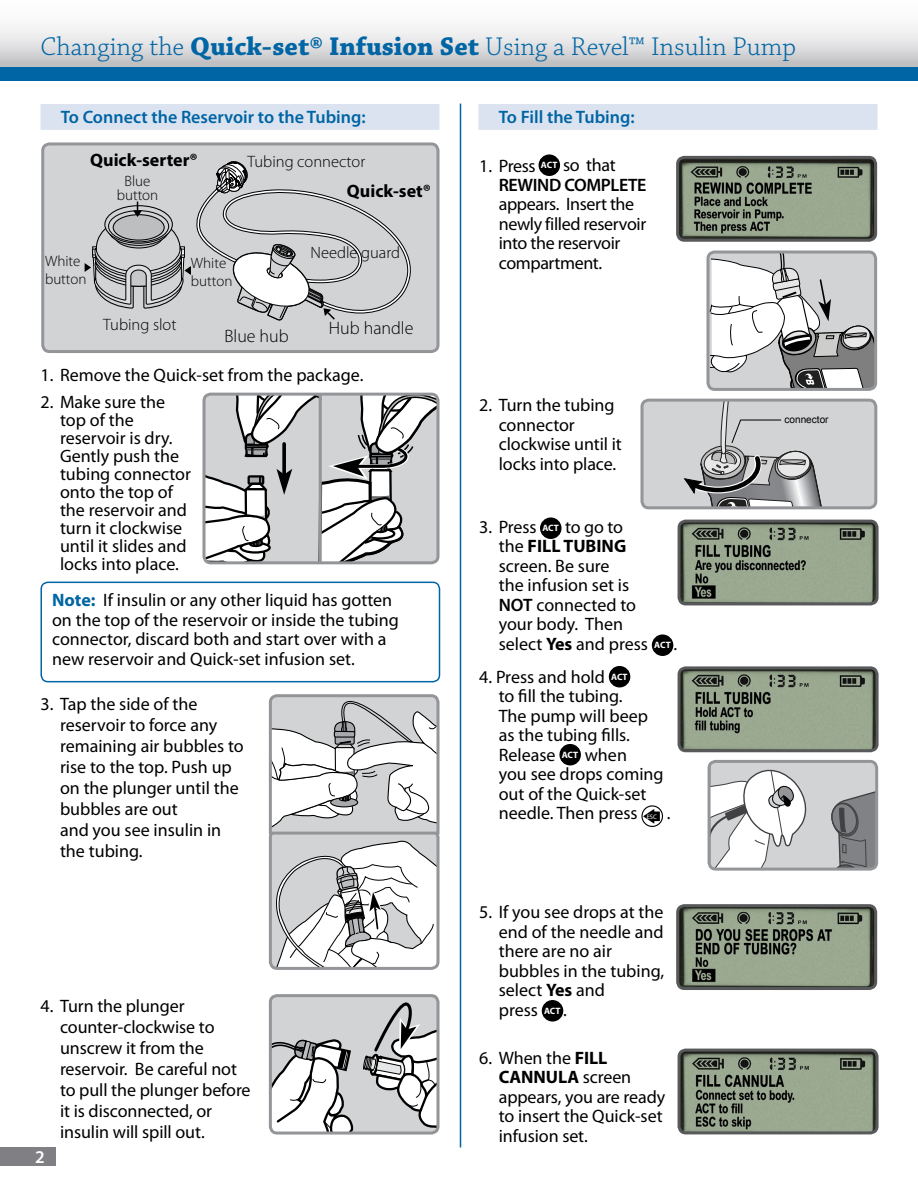
<style>
.page{position:relative;width:918px;height:1188px;background:#fff}
.page>*{position:absolute;margin:0;border:0;box-sizing:border-box;transform-origin:0 0}
.t1{font:300 27px "Chaparral Pro";color:#0065a4}
.t2{font:18px/19.5px "Myriad Pro";color:#000}
.t3{font:18px/19.5px "Myriad Pro";letter-spacing:-.02em;color:#000}
.t4{font:600 18px "Myriad Pro";color:#0065a4}
.t5{font:600 18px/19.4px "Myriad Pro";letter-spacing:-.02em;color:#000}
.t6{font:700 18px "Myriad Pro";color:#000}
.t7{font:300 18px "Myriad Pro";color:#000}
.t8{font:600 18px "Myriad Pro";color:#fff}
.t9{font:300 16.5px "Myriad Pro";color:#000}
.t10{font:300 15px/18px "Myriad Pro";color:#000}
.t11{font:10.05px "Arial";color:#010101}
.t12{font:6.45px "Myriad Pro";color:#fff}
.s1{font-weight:700}
.s2{font-weight:700;color:#0065a4}
.s3{font-weight:400}
.s4{font-weight:700;font-size:9.3px;color:#fff}
.s5{font-weight:600}
</style>
<div class="page">
<div style="left:0;top:0;width:918px;height:68px;background:linear-gradient(to bottom,#fff,#c7c7c9)"></div>
<div style="left:0;top:68px;width:918px;height:13px;background:#0065a4"></div>
<div style="left:40px;top:104px;width:400px;height:26px;background:#dce3f0"></div>
<div style="left:539px;top:155px;width:20px;height:20px;background:#000;border-radius:50%"></div>
<div style="left:539px;top:154px;width:21px;height:22px;border:2px solid #000;border-radius:50%"></div>
<div style="left:541px;top:518px;width:20px;height:20px;background:#000;border-radius:50%"></div>
<div style="left:540px;top:517px;width:22px;height:22px;border:2px solid #000;border-radius:50%"></div>
<div style="left:653px;top:635px;width:20px;height:20px;background:#000;border-radius:50%"></div>
<div style="left:652px;top:634px;width:21px;height:22px;border:2px solid #000;border-radius:50%"></div>
<div style="left:610px;top:667px;width:20px;height:20px;background:#000;border-radius:50%"></div>
<div style="left:609px;top:666px;width:21px;height:21px;border:2px solid #000;border-radius:50%"></div>
<div style="left:560px;top:745px;width:20px;height:20px;background:#000;border-radius:50%"></div>
<div style="left:559px;top:744px;width:22px;height:21px;border:2px solid #000;border-radius:50%"></div>
<div style="left:641px;top:805px;width:22px;height:22px;border:1px solid #000;border-radius:50%"></div>
<svg style="left:643px;top:809px;width:17px;height:14px"></svg>
<div style="left:543px;top:1001px;width:20px;height:20px;background:#000;border-radius:50%"></div>
<div style="left:542px;top:1000px;width:21px;height:22px;border:2px solid #000;border-radius:50%"></div>
<svg style="left:206px;top:397px;width:230px;height:163px"></svg>
<hr style="left:319px;top:394px;width:3px;height:169px;background:#939598">
<div style="left:202px;top:393px;width:238px;height:171px;border:3px solid #939598;border-radius:7px"></div>
<hr style="left:460px;top:104px;width:1px;height:1044px;background:#0065a4">
<svg style="left:273px;top:998px;width:163px;height:133px"></svg>
<div style="left:269px;top:994px;width:171px;height:141px;border:3px solid #939598;border-radius:7px"></div>
<svg style="left:268px;top:694px;width:172px;height:274px"></svg>
<div style="left:43px;top:144px;width:395px;height:208px;background:#d1d3d4;border-radius:7px"></div>
<div style="left:41px;top:142px;width:399px;height:211px;border:3px solid #939598;border-radius:7px"></div>
<div style="left:478px;top:104px;width:400px;height:26px;background:#dce3f0"></div>
<img style="left:680px;top:157px;width:196px;height:81px">
<div style="left:676px;top:156px;width:201px;height:86px;border:3px solid #58595b;border-radius:7px"></div>
<svg style="left:710px;top:252px;width:166px;height:135px"></svg>
<div style="left:706px;top:251px;width:171px;height:140px;border:3px solid #939598;border-radius:7px"></div>
<img style="left:679px;top:521px;width:196px;height:83px">
<div style="left:678px;top:520px;width:201px;height:85px;border:3px solid #58595b;border-radius:7px"></div>
<svg style="left:709px;top:761px;width:168px;height:106px"></svg>
<div style="left:708px;top:760px;width:170px;height:111px;border:3px solid #939598;border-radius:7px"></div>
<img style="left:680px;top:908px;width:196px;height:81px">
<div style="left:676px;top:904px;width:201px;height:86px;border:3px solid #58595b;border-radius:7px"></div>
<img style="left:679px;top:1050px;width:196px;height:83px">
<div style="left:678px;top:1049px;width:201px;height:85px;border:3px solid #58595b;border-radius:7px"></div>
<svg style="left:644px;top:400px;width:232px;height:108px;background:#bec0c1"></svg>
<div style="left:640px;top:399px;width:237px;height:110px;border:3px solid #939598;border-radius:7px"></div>
<img style="left:679px;top:668px;width:196px;height:83px">
<div style="left:678px;top:666px;width:201px;height:86px;border:3px solid #58595b;border-radius:7px"></div>
<div style="left:0;top:1148px;width:55px;height:18px;background:#807f83"></div>
<div style="left:40px;top:582px;width:400px;height:100px;border:2px solid #0065a4;border-radius:7px"></div>
<svg style="left:84px;top:161px;width:327px;height:160px"></svg>
<h1 class="t1" style="left:40px;top:32px;width:757px">Changing the <span class="s1">Quick-set® Infusion Set</span> Using a Revel™ Insulin Pump</h1>
<p class="t4" style="left:61px;top:107px;width:307px">To Connect the Reservoir to the Tubing:</p>
<p class="t6" style="left:90px;top:150px;width:109px">Quick-serter®</p>
<p class="t9" style="left:248px;top:153px;width:119px">Tubing connector</p>
<p class="t10" style="left:117px;top:175px;width:43px;line-height:13.5px;text-align:center">Blue button</p>
<p class="t10" style="left:45px;top:252px;width:43px">White button</p>
<p class="t10" style="left:191px;top:254px;width:43px">White button</p>
<p class="t9" style="left:103px;top:315px;width:75px">Tubing slot</p>
<p class="t7" style="left:224px;top:326px;width:66px">Blue hub</p>
<p class="t6" style="left:347px;top:181px;width:86px">Quick-set®</p>
<p class="t9" style="left:311px;top:244px;width:91px">Needle guard</p>
<p class="t7" style="left:329px;top:318px;width:86px">Hub handle</p>
<p class="t2" style="left:40px;top:365px;width:324px">1. Remove the Quick-set from the package.</p>
<p class="t2" style="left:60px;top:393px;width:132px;line-height:18px;text-indent:-20px">2. Make sure the top of the reservoir is dry.<br>Gently push the tubing connector onto the top of the reservoir and turn it clockwise until it slides and locks into place.</p>
<p class="t2" style="left:52px;top:591px;width:348px"><span class="s2">Note:</span> If insulin or any other liquid has gotten on the top of the reservoir or inside the tubing connector, discard both and start over with a new reservoir and Quick-set infusion set.</p>
<p class="t2" style="left:60px;top:694px;width:185px;line-height:21px;text-indent:-20px">3. Tap the side of the reservoir to force any remaining air bubbles to rise to the top. Push up on the plunger until the bubbles are out<br>and you see insulin in the tubing.</p>
<p class="t2" style="left:60px;top:996px;width:192px;line-height:21px;text-indent:-20px">4. Turn the plunger counter-clockwise to unscrew it from the reservoir. Be careful not to pull the plunger before it is disconnected, or insulin will spill out.</p>
<p class="t8" style="left:35px;top:1147px;width:11px">2</p>
<p class="t4" style="left:499px;top:107px;width:137px">To Fill the Tubing:</p>
<p class="t5" style="left:499px;top:156px;width:149px;text-indent:-19px"><span class="s3">1. Press</span> <sup>ACT</sup> <span class="s3">so that<br></span>REWIND COMPLETE</p>
<p class="t3" style="left:499px;top:195px;width:149px">appears. Insert the newly filled reservoir into the reservoir compartment.</p>
<p class="t2" style="left:499px;top:396px;width:125px;text-indent:-20px">2. Turn the tubing connector clockwise until it locks into place.</p>
<p class="t2" style="left:499px;top:517px;width:180px;text-indent:-20px">3. Press <span class="s4">ACT</span> to go to<br>the <span class="s1">FILL TUBING </span>screen. Be sure<br>the infusion set is<br><span class="s5">NOT</span> connected to<br>your body. Then<br>select <span class="s1">Yes</span> and press <span class="s4">ACT</span> .</p>
<p class="t2" style="left:499px;top:668px;width:166px;text-indent:-20px">4. Press and hold <sup>ACT<br></sup>to fill the tubing.<br>The pump will beep as the tubing fills.<br>Release <sup>ACT</sup> when<br>you see drops coming out of the Quick-set needle. Then press</p>
<p class="t12" style="left:647px;top:813px;width:12px">ESC</p>
<p class="t2" style="left:667px;top:804px;width:5px">.</p>
<p class="t2" style="left:499px;top:903px;width:167px;text-indent:-20px">5. If you see drops at the end of the needle and there are no air bubbles in the tubing, select <span class="s1">Yes</span> and<br>press <span class="s4">ACT</span> .</p>
<p class="t2" style="left:499px;top:1048px;width:168px;text-indent:-20px">6. When the <span class="s1">FILL<br>CANNULA</span> screen appears, you are ready to insert the Quick-set infusion set.</p>
<p class="t11" style="left:784px;top:413px;width:46px">connector</p>
</div>
